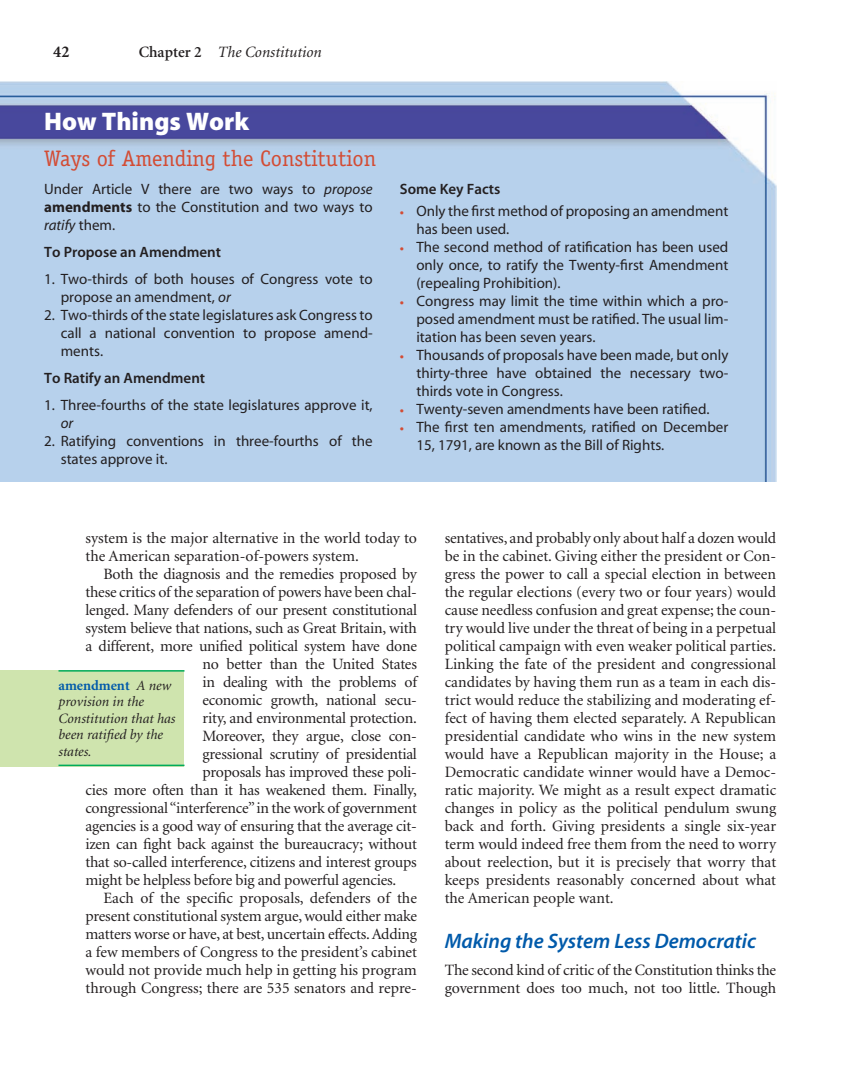
<style>
.page{position:relative;width:864px;height:1080px;background:#fff}
.page>*{position:absolute;margin:0;border:0;box-sizing:border-box;transform-origin:0 0}
.t1{font:25.5px "Myriad Blk";color:#fff}
.t2{font:22.5px "Officina Serif";color:#d34c34}
.t3{font:21px "Myriad Sem Itl";color:#015aaa}
.t4{font:700 16.5px "Minion";color:#231f20}
.t5{font:15.75px/18px "Minion";letter-spacing:-.015em;color:#231f20;text-align:justify}
.t6{font:italic 15.75px "Minion";color:#231f20}
.t7{font:15px/18px "Myriad Reg";color:#231f20;text-align:justify}
.t8{font:15px "Myriad Sem";color:#231f20}
.t9{font:italic 14.25px/16.5px "Minion";color:#231f20}
.s1{font-weight:600;font-style:normal}
.s2{font-family:"Myriad";font-style:italic}
.s3{font-family:"Myriad";font-weight:700}
.s4{color:#d34c34}
.s5{font-weight:700;font-style:normal;color:#015aaa}
</style>
<div class="page">
<img style="left:0;top:81px;width:776px;height:401px">
<div style="left:0;top:670px;width:184px;height:96px;background:#cfe4ae"></div>
<hr style="left:58px;top:670px;width:126px;height:2px;background:#00ab5b">
<hr style="left:58px;top:765px;width:126px;height:1px;background:#00ab5b">
<p class="t4" style="left:53px;top:45px;width:18px">42</p>
<p class="t6" style="left:139px;top:46px;width:185px"><span class="s1">Chapter 2</span> The Constitution</p>
<p class="t1" style="left:44px;top:112px;width:206px">How Things Work</p>
<p class="t2" style="left:44px;top:150px;width:334px">Ways of Amending the Constitution</p>
<p class="t7" style="left:44px;top:181px;width:330px">Under Article V there are two ways to <span class="s2">propose </span><span class="s3">amendments</span> to the Constitution and two ways to <span class="s2">ratify</span> them.</p>
<p class="t8" style="left:44px;top:246px;width:178px">To Propose an Amendment</p>
<p class="t7" style="left:61px;top:271px;width:313px;text-indent:-16px">1. Two-thirds of both houses of Congress vote to propose an amendment, <span class="s2">or</span></p>
<p class="t7" style="left:61px;top:307px;width:314px;text-indent:-16px">2. Two-thirds of the state legislatures ask Congress to call a national convention to propose amend&shy;ments.</p>
<p class="t8" style="left:44px;top:372px;width:162px">To Ratify an Amendment</p>
<p class="t7" style="left:61px;top:397px;width:314px;text-indent:-16px">1. Three-fourths of the state legislatures approve it, <span class="s2">or</span></p>
<p class="t7" style="left:61px;top:433px;width:314px;text-indent:-16px">2. Ratifying conventions in three-fourths of the states approve it.</p>
<p class="t8" style="left:400px;top:183px;width:102px">Some Key Facts</p>
<p class="t7" style="left:416px;top:203px;width:313px;text-indent:-16px"><span class="s4">•</span> Only the first method of proposing an amendment has been used.</p>
<p class="t7" style="left:416px;top:239px;width:313px;text-indent:-16px"><span class="s4">•</span> The second method of ratification has been used only once, to ratify the Twenty-first Amendment (repealing Prohibition).</p>
<p class="t7" style="left:416px;top:293px;width:314px;text-indent:-16px"><span class="s4">•</span> Congress may limit the time within which a pro&shy;posed amendment must be ratified. The usual lim&shy;itation has been seven years.</p>
<p class="t7" style="left:416px;top:347px;width:314px;text-indent:-16px"><span class="s4">•</span> Thousands of proposals have been made, but only thirty-three have obtained the necessary two&shy;thirds vote in Congress.</p>
<p class="t7" style="left:400px;top:401px;width:311px"><span class="s4">•</span> Twenty-seven amendments have been ratified.</p>
<p class="t7" style="left:416px;top:419px;width:314px;text-indent:-16px"><span class="s4">•</span> The first ten amendments, ratified on December<br>15, 1791, are known as the Bill of Rights.</p>
<p class="t5" style="left:86px;top:530px;width:333px">system is the major alternative in the world today to</p>
<p class="t5" style="left:86px;top:548px;width:275px">the American separation-of-powers system.</p>
<p class="t5" style="left:104px;top:566px;width:315px">Both the diagnosis and the remedies proposed by</p>
<p class="t5" style="left:86px;top:584px;width:333px">these critics of the separation of powers have been chal-</p>
<p class="t5" style="left:86px;top:602px;width:333px">lenged. Many defenders of our present constitutional</p>
<p class="t5" style="left:86px;top:620px;width:333px">system believe that nations, such as Great Britain, with</p>
<p class="t5" style="left:86px;top:638px;width:333px">a different, more unified political system have done</p>
<p class="t5" style="left:203px;top:656px;width:216px">no better than the United States</p>
<p class="t5" style="left:203px;top:674px;width:216px">in dealing with the problems of</p>
<p class="t5" style="left:203px;top:692px;width:216px">economic growth, national secu-</p>
<p class="t5" style="left:203px;top:710px;width:216px">rity, and environmental protection.</p>
<p class="t5" style="left:203px;top:728px;width:216px">Moreover, they argue, close con-</p>
<p class="t5" style="left:203px;top:746px;width:216px">gressional scrutiny of presidential</p>
<p class="t5" style="left:203px;top:764px;width:216px">proposals has improved these poli-</p>
<p class="t5" style="left:86px;top:782px;width:333px">cies more often than it has weakened them. Finally,</p>
<p class="t5" style="left:86px;top:800px;width:333px">congressional “interference”in the work of government</p>
<p class="t5" style="left:86px;top:818px;width:333px">agencies is a good way of ensuring that the average cit-</p>
<p class="t5" style="left:86px;top:836px;width:333px">izen can fight back against the bureaucracy; without</p>
<p class="t5" style="left:86px;top:854px;width:333px">that so-called interference, citizens and interest groups</p>
<p class="t5" style="left:86px;top:872px;width:312px">might be helpless before big and powerful agencies.</p>
<p class="t5" style="left:104px;top:890px;width:315px">Each of the specific proposals, defenders of the</p>
<p class="t5" style="left:86px;top:908px;width:333px">present constitutional system argue, would either make</p>
<p class="t5" style="left:86px;top:926px;width:333px">matters worse or have, at best, uncertain effects. Adding</p>
<p class="t5" style="left:86px;top:944px;width:333px">a few members of Congress to the president’s cabinet</p>
<p class="t5" style="left:86px;top:962px;width:333px">would not provide much help in getting his program</p>
<p class="t5" style="left:86px;top:980px;width:333px">through Congress; there are 535 senators and repre-</p>
<p class="t9" style="left:58px;top:678px;width:119px"><span class="s5">amendment</span> A new provision in the<br>Constitution that has been ratified by the states.</p>
<p class="t5" style="left:445px;top:530px;width:333px">sentatives, and probably only about half a dozen would be in the cabinet. Giving either the president or Con&shy;gress the power to call a special election in between the regular elections (every two or four years) would cause needless confusion and great expense; the coun&shy;try would live under the threat of being in a perpetual political campaign with even weaker political parties.<br>Linking the fate of the president and congressional candidates by having them run as a team in each dis&shy;trict would reduce the stabilizing and moderating ef&shy;fect of having them elected separately. A Republican presidential candidate who wins in the new system would have a Republican majority in the House; a Democratic candidate winner would have a Democ&shy;ratic majority. We might as a result expect dramatic changes in policy as the political pendulum swung back and forth. Giving presidents a single six-year term would indeed free them from the need to worry about reelection, but it is precisely that worry that keeps presidents reasonably concerned about what the American people want.</p>
<p class="t3" style="left:445px;top:933px;width:313px">Making the System Less Democratic</p>
<p class="t5" style="left:445px;top:962px;width:333px">The second kind of critic of the Constitution thinks the government does too much, not too little. Though</p>
</div>
